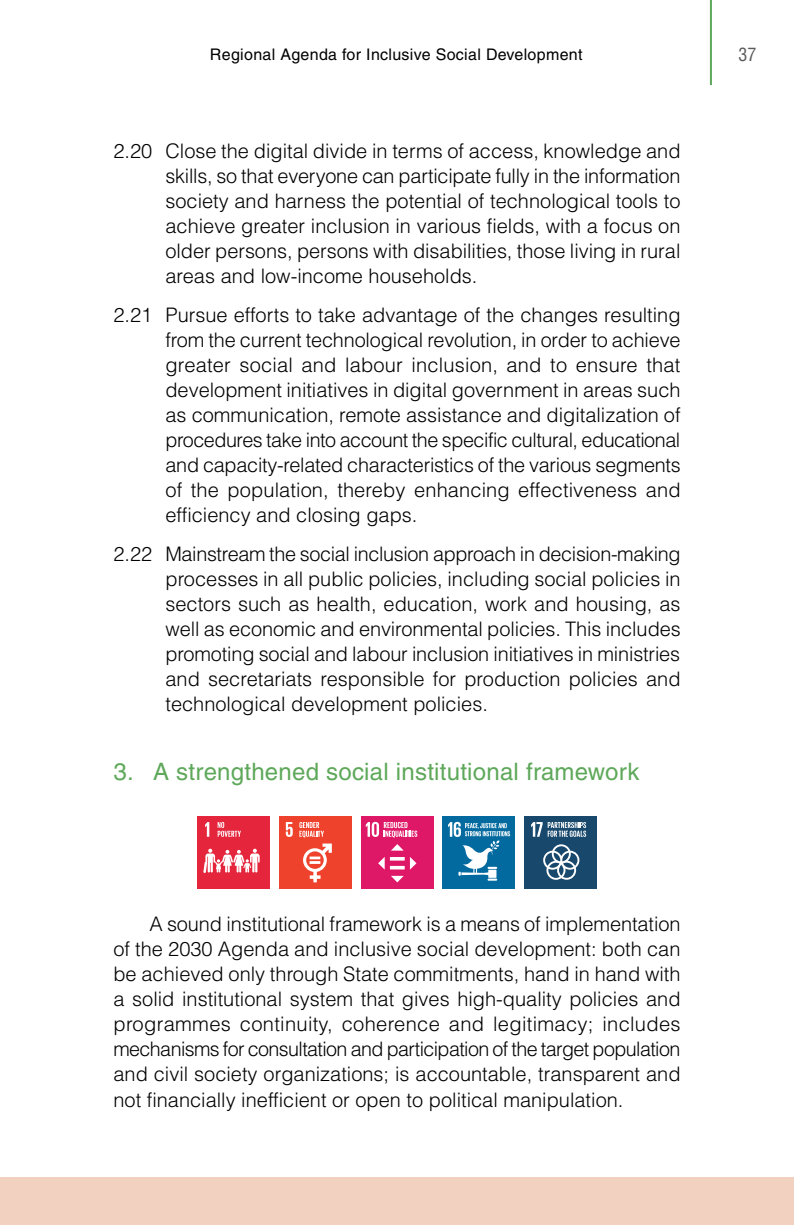
<style>
.page{position:relative;width:794px;height:1225px;background:#fff}
.page>*{position:absolute;margin:0;border:0;box-sizing:border-box;transform-origin:0 0}
.t1{font:24px "Helvetica";letter-spacing:.01em;color:#5ea85a}
.t2{font:300 20px/25px "Helvetica";color:#000;text-align:justify}
.t3{font:condensed 18px "Helvetica";color:#58595b}
.t4{font:16px "Helvetica";letter-spacing:.02em;color:#000}
</style>
<div class="page">
<div style="left:0;top:1176px;width:794px;height:49px;background:#f3d1c1"></div>
<hr style="left:710px;top:0;width:2px;height:85px;background:#5ea85a">
<div style="left:197px;top:816px;width:73px;height:72px;background:#e4253c"></div>
<svg style="left:205px;top:822px;width:4px;height:14px"></svg>
<svg style="left:203px;top:848px;width:57px;height:25px"></svg>
<svg style="left:218px;top:822px;width:23px;height:15px"></svg>
<div style="left:278px;top:816px;width:73px;height:72px;background:#ef422c"></div>
<svg style="left:286px;top:822px;width:7px;height:15px"></svg>
<svg style="left:303px;top:843px;width:29px;height:39px"></svg>
<svg style="left:299px;top:822px;width:25px;height:15px"></svg>
<div style="left:524px;top:816px;width:73px;height:72px;background:#18486c"></div>
<svg style="left:543px;top:844px;width:36px;height:36px"></svg>
<svg style="left:531px;top:822px;width:55px;height:15px"></svg>
<div style="left:442px;top:816px;width:73px;height:72px;background:#026a9f"></div>
<svg style="left:448px;top:822px;width:62px;height:58px"></svg>
<div style="left:360px;top:816px;width:73px;height:72px;background:#de1767"></div>
<svg style="left:366px;top:822px;width:51px;height:15px"></svg>
<svg style="left:391px;top:844px;width:12px;height:6px"></svg>
<svg style="left:391px;top:876px;width:13px;height:6px"></svg>
<svg style="left:410px;top:857px;width:6px;height:12px"></svg>
<svg style="left:378px;top:857px;width:7px;height:12px"></svg>
<hr style="left:390px;top:866px;width:15px;height:3px;background:#fff">
<hr style="left:390px;top:857px;width:15px;height:3px;background:#fff">
<p class="t4" style="left:210px;top:45px;width:374px">Regional Agenda for Inclusive Social Development</p>
<p class="t3" style="left:738px;top:43px;width:19px">37</p>
<p class="t2" style="left:165px;top:138px;width:516px;text-indent:-52px">2.20 Close the digital divide in terms of access, knowledge and skills, so that everyone can participate fully in the information society and harness the potential of technological tools to achieve greater inclusion in various fields, with a focus on older persons, persons with disabilities, those living in rural areas and low-income households.</p>
<p class="t2" style="left:165px;top:302px;width:517px;text-indent:-52px">2.21 Pursue efforts to take advantage of the changes resulting from the current technological revolution, in order to achieve greater social and labour inclusion, and to ensure that development initiatives in digital government in areas such as communication, remote assistance and digitalization of procedures take into account the specific cultural, educational and capacity-related characteristics of the various segments of the population, thereby enhancing effectiveness and efficiency and closing gaps.</p>
<p class="t2" style="left:165px;top:541px;width:517px;text-indent:-52px">2.22 Mainstream the social inclusion approach in decision-making processes in all public policies, including social policies in sectors such as health, education, work and housing, as well as economic and environmental policies. This includes promoting social and labour inclusion initiatives in ministries and secretariats responsible for production policies and technological development policies.</p>
<p class="t1" style="left:113px;top:757px;width:527px">3. A strengthened social institutional framework</p>
<p class="t2" style="left:113px;top:911px;width:568px;text-indent:36px">A sound institutional framework is a means of implementation of the 2030 Agenda and inclusive social development: both can be achieved only through State commitments, hand in hand with a solid institutional system that gives high-quality policies and programmes continuity, coherence and legitimacy; includes mechanisms for consultation and participation of the target population and civil society organizations; is accountable, transparent and not financially inefficient or open to political manipulation.</p>
</div>
